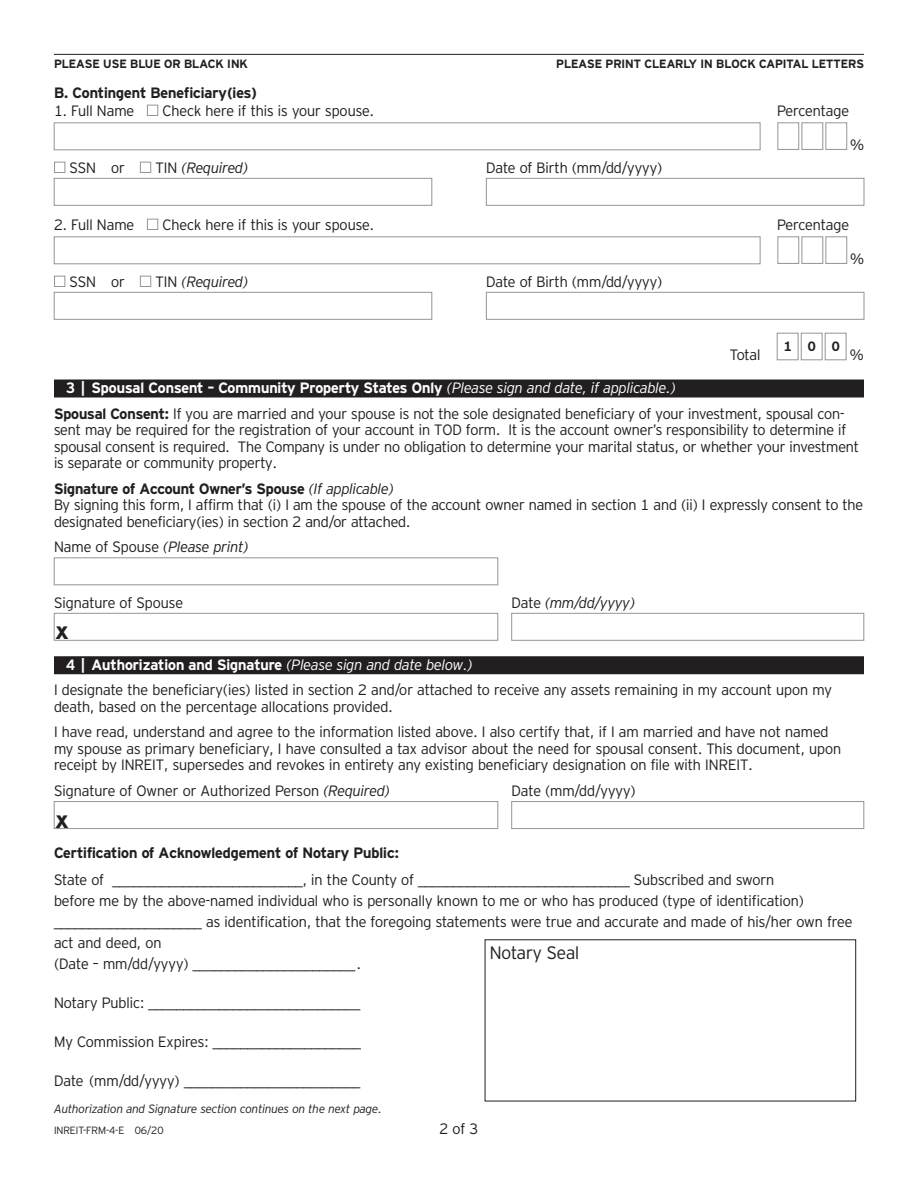
<style>
.page{position:relative;width:918px;height:1188px;background:#fff}
.page>*{position:absolute;margin:0;border:0;box-sizing:border-box;transform-origin:0 0}
.t1{font:700 24px "Invesco Interstate";color:#231f20}
.t2{font:300 18px "Invesco Interstate";letter-spacing:-.005em;color:#231f20}
.body_10_11{font:300 15px/16.5px "Invesco Interstate";letter-spacing:-.005em;color:#231f20}
.box_below_copy_for_f{font:300 15px/21px "Invesco Interstate";color:#231f20}
.reversed_header{font:700 15px "Invesco Interstate";color:#fff}
.box_below_copy_for_f-2{font:700 15px "Invesco Interstate";color:#231f20}
.body_10_11-2{font:italic 300 15px "Invesco Interstate";color:#231f20}
.body_10_11-3{font:700 15px "Invesco Interstate";letter-spacing:-.005em;color:#231f20}
.t3{font:700 13.5px "Invesco Interstate";color:#231f20}
.t4{font:700 12px "Invesco Interstate";color:#231f20}
.t5{font:italic 300 12px "Invesco Interstate";color:#231f20}
.t6{font:300 10.5px "Invesco Interstate";color:#231f20}
.s1{font-style:normal}
.s2{font-weight:300;font-style:italic}
.s3{font-weight:700}
.s4{font-style:italic}
</style>
<div class="page">
<hr style="left:54px;top:54px;width:810px;height:1px;background:#231f20">
<div style="left:54px;top:380px;width:810px;height:18px;background:#231f20"></div>
<div style="left:54px;top:656px;width:810px;height:18px;background:#231f20"></div>
<div style="left:147px;top:105px;width:11px;height:11px;border:1px solid #939598"></div>
<div style="left:54px;top:123px;width:706px;height:27px;border:1px solid #939598"></div>
<div style="left:826px;top:123px;width:21px;height:27px;border:1px solid #939598"></div>
<div style="left:802px;top:123px;width:21px;height:27px;border:1px solid #939598"></div>
<div style="left:778px;top:123px;width:21px;height:27px;border:1px solid #939598"></div>
<div style="left:54px;top:162px;width:11px;height:11px;border:1px solid #939598"></div>
<div style="left:140px;top:162px;width:11px;height:11px;border:1px solid #939598"></div>
<div style="left:54px;top:178px;width:378px;height:28px;border:1px solid #939598"></div>
<div style="left:486px;top:178px;width:378px;height:28px;border:1px solid #939598"></div>
<div style="left:147px;top:219px;width:11px;height:11px;border:1px solid #939598"></div>
<div style="left:54px;top:237px;width:706px;height:27px;border:1px solid #939598"></div>
<div style="left:826px;top:237px;width:21px;height:27px;border:1px solid #939598"></div>
<div style="left:802px;top:237px;width:21px;height:27px;border:1px solid #939598"></div>
<div style="left:778px;top:237px;width:21px;height:27px;border:1px solid #939598"></div>
<div style="left:54px;top:276px;width:11px;height:11px;border:1px solid #939598"></div>
<div style="left:140px;top:276px;width:11px;height:11px;border:1px solid #939598"></div>
<div style="left:54px;top:292px;width:378px;height:28px;border:1px solid #939598"></div>
<div style="left:486px;top:292px;width:378px;height:28px;border:1px solid #939598"></div>
<div style="left:825px;top:333px;width:21px;height:27px;border:1px solid #939598"></div>
<div style="left:801px;top:333px;width:21px;height:27px;border:1px solid #939598"></div>
<div style="left:777px;top:333px;width:21px;height:27px;border:1px solid #939598"></div>
<div style="left:54px;top:558px;width:444px;height:27px;border:1px solid #939598"></div>
<div style="left:512px;top:613px;width:352px;height:27px;border:1px solid #939598"></div>
<div style="left:54px;top:613px;width:444px;height:27px;border:1px solid #939598"></div>
<div style="left:512px;top:801px;width:352px;height:28px;border:1px solid #939598"></div>
<div style="left:54px;top:801px;width:444px;height:28px;border:1px solid #939598"></div>
<p class="t4" style="left:54px;top:57px;width:195px">PLEASE USE BLUE OR BLACK INK</p>
<p class="t4" style="left:556px;top:57px;width:309px">PLEASE PRINT CLEARLY IN BLOCK CAPITAL LETTERS</p>
<p class="box_below_copy_for_f-2" style="left:54px;top:83px;width:204px">B. Contingent Beneficiary(ies)</p>
<p class="box_below_copy_for_f" style="left:54px;top:100px;width:82px">1. Full Name</p>
<p class="box_below_copy_for_f" style="left:163px;top:100px;width:213px">Check here if this is your spouse.</p>
<p class="box_below_copy_for_f" style="left:777px;top:100px;width:74px">Percentage</p>
<p class="box_below_copy_for_f" style="left:850px;top:134px;width:15px">%</p>
<p class="box_below_copy_for_f" style="left:70px;top:157px;width:57px">SSN or</p>
<p class="body_10_11-2" style="left:155px;top:158px;width:94px"><span class="s1">TIN</span> (Required)</p>
<p class="box_below_copy_for_f" style="left:486px;top:157px;width:178px">Date of Birth (mm/dd/yyyy)</p>
<p class="box_below_copy_for_f" style="left:54px;top:214px;width:82px">2. Full Name</p>
<p class="box_below_copy_for_f" style="left:163px;top:214px;width:213px">Check here if this is your spouse.</p>
<p class="box_below_copy_for_f" style="left:777px;top:214px;width:74px">Percentage</p>
<p class="box_below_copy_for_f" style="left:70px;top:271px;width:57px">SSN or</p>
<p class="body_10_11-2" style="left:155px;top:272px;width:94px"><span class="s1">TIN</span> (Required)</p>
<p class="box_below_copy_for_f" style="left:486px;top:271px;width:178px">Date of Birth (mm/dd/yyyy)</p>
<p class="box_below_copy_for_f" style="left:850px;top:248px;width:15px">%</p>
<p class="t3" style="left:784px;top:338px;width:57px">100</p>
<p class="box_below_copy_for_f" style="left:730px;top:344px;width:32px">Total</p>
<p class="box_below_copy_for_f" style="left:850px;top:344px;width:15px">%</p>
<p class="reversed_header" style="left:66px;top:379px;width:611px">3 | Spousal Consent – Community Property States Only <span class="s2">(Please sign and date, if applicable.)</span></p>
<p class="body_10_11" style="left:54px;top:405px;width:807px"><span class="s3">Spousal Consent:</span> If you are married and your spouse is not the sole designated beneficiary of your investment, spousal con&shy;sent may be required for the registration of your account in TOD form. It is the account owner’s responsibility to determine if spousal consent is required. The Company is under no obligation to determine your marital status, or whether your investment is separate or community property.</p>
<p class="body_10_11-3" style="left:54px;top:479px;width:341px">Signature of Account Owner’s Spouse <span class="s2">(If applicable)</span></p>
<p class="body_10_11" style="left:54px;top:496px;width:811px">By signing this form, I affirm that (i) I am the spouse of the account owner named in section 1 and (ii) I expressly consent to the designated beneficiary(ies) in section 2 and/or attached.</p>
<p class="body_10_11-2" style="left:54px;top:538px;width:196px"><span class="s1">Name of Spouse</span> (Please print)</p>
<p class="body_10_11" style="left:54px;top:594px;width:131px">Signature of Spouse</p>
<p class="body_10_11-2" style="left:512px;top:593px;width:125px"><span class="s1">Date</span> (mm/dd/yyyy)</p>
<p class="t1" style="left:55px;top:616px;width:15px">x</p>
<p class="reversed_header" style="left:66px;top:655px;width:408px">4 | Authorization and Signature <span class="s2">(Please sign and date below.)</span></p>
<p class="body_10_11" style="left:54px;top:682px;width:779px">I designate the beneficiary(ies) listed in section 2 and/or attached to receive any assets remaining in my account upon my death, based on the percentage allocations provided.</p>
<p class="body_10_11" style="left:54px;top:724px;width:789px">I have read, understand and agree to the information listed above. I also certify that, if I am married and have not named my spouse as primary beneficiary, I have consulted a tax advisor about the need for spousal consent. This document, upon receipt by INREIT, supersedes and revokes in entirety any existing beneficiary designation on file with INREIT.</p>
<p class="body_10_11" style="left:54px;top:782px;width:338px">Signature of Owner or Authorized Person <span class="s4">(Required)</span></p>
<p class="body_10_11" style="left:511px;top:782px;width:126px">Date (mm/dd/yyyy)</p>
<p class="t1" style="left:55px;top:805px;width:15px">x</p>
<p class="box_below_copy_for_f-2" style="left:54px;top:844px;width:346px">Certification of Acknowledgement of Notary Public:</p>
<p class="box_below_copy_for_f" style="left:54px;top:869px;width:800px">State of ___________________________, in the County of ______________________________ Subscribed and sworn<br>before me by the above-named individual who is personally known to me or who has produced (type of identification) _____________________ as identification, that the foregoing statements were true and accurate and made of his/her own free act and deed, on<br>(Date – mm/dd/yyyy) _______________________ .</p>
<p class="box_below_copy_for_f" style="left:54px;top:992px;width:308px">Notary Public: ______________________________</p>
<p class="box_below_copy_for_f" style="left:54px;top:1031px;width:308px">My Commission Expires: _____________________</p>
<p class="box_below_copy_for_f" style="left:54px;top:1070px;width:308px">Date (mm/dd/yyyy) _________________________</p>
<p class="t2" style="left:490px;top:942px;width:91px">Notary Seal</p>
<p class="t5" style="left:54px;top:1102px;width:329px">Authorization and Signature section continues on the next page.</p>
<p class="t6" style="left:54px;top:1124px;width:111px">INREIT-FRM-4-E 06/20</p>
<p class="box_below_copy_for_f" style="left:440px;top:1118px;width:40px">2 of 3</p>
</div>
